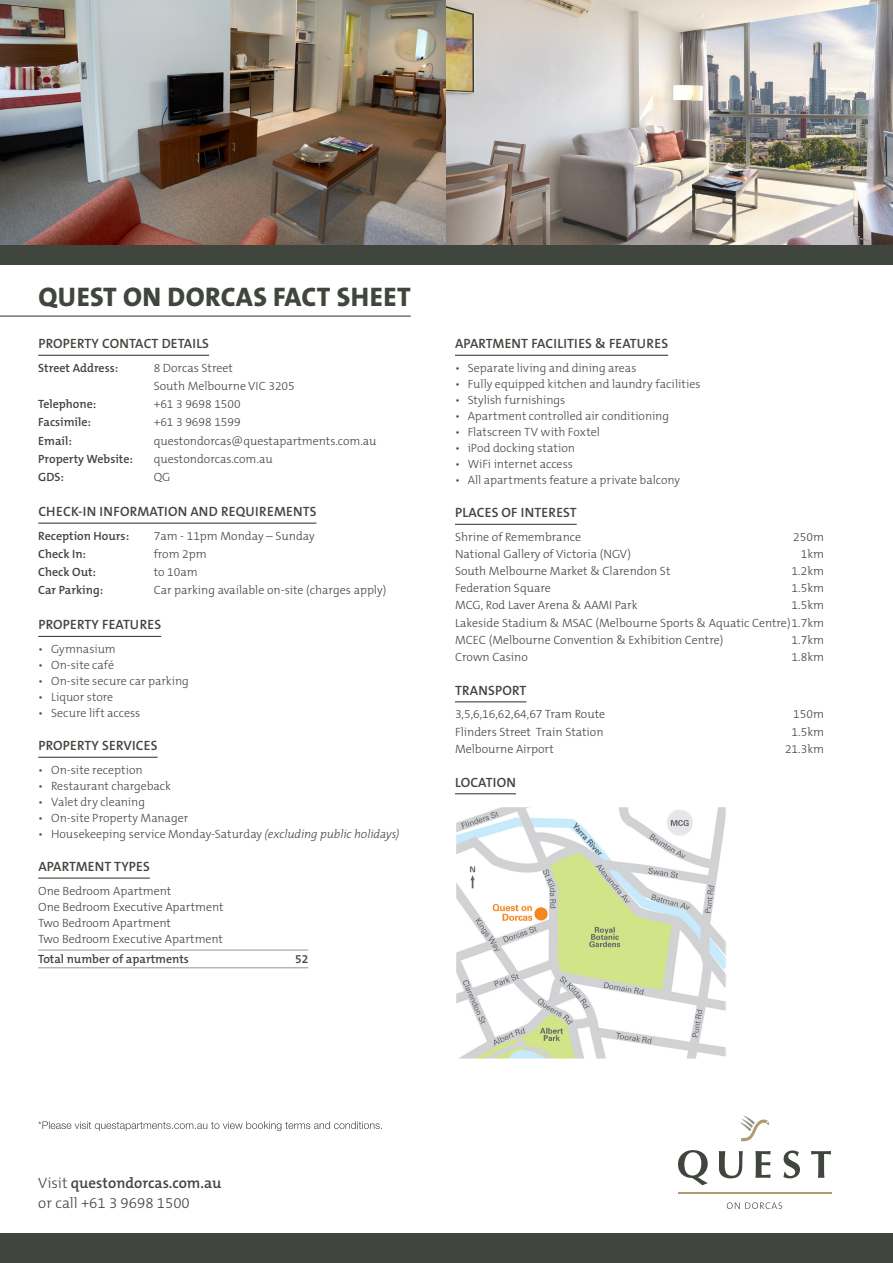
<style>
.page{position:relative;width:893px;height:1263px;background:#fff}
.page>*{position:absolute;margin:0;border:0;box-sizing:border-box;transform-origin:0 0}
.t1{font:800 27px "The Mix B W8";letter-spacing:.015em;color:#40453d}
.t2{font:600 15px "The Mix B W6";color:#40453d}
.t3{font:300 15px "The Mix B W3";color:#40453d}
.t4{font:600 13.5px "The Mix B W6";letter-spacing:.015em;color:#40453d}
.t5{font:300 12px/16px "The Mix B W3";color:#40453d}
.t6{font:300 12px "The Mix B W3";color:#484648}
.t7{font:600 12px "The Mix B W6";color:#40453d}
.s1{font-family:"The Mix Os F"}
.s2{font-family:"The Mix Os F";font-style:italic}
.s3{font-family:"The Mix B W3";font-weight:300}
</style>
<div class="page">
<svg style="left:38px;top:1121px;width:344px;height:10px"></svg>
<img style="left:0;top:0;width:893px;height:245px">
<hr style="left:0;top:316px;width:411px;height:1px;background:#40453d">
<hr style="left:455px;top:355px;width:213px;height:1px;background:#40453d">
<hr style="left:455px;top:524px;width:122px;height:1px;background:#40453d">
<hr style="left:455px;top:701px;width:71px;height:1px;background:#40453d">
<hr style="left:455px;top:793px;width:61px;height:1px;background:#40453d">
<img style="left:457px;top:808px;width:268px;height:250px">
<div style="left:455px;top:806px;width:272px;height:254px;border:1px solid #fff"></div>
<hr style="left:38px;top:355px;width:171px;height:1px;background:#40453d">
<hr style="left:38px;top:523px;width:278px;height:1px;background:#40453d">
<hr style="left:38px;top:636px;width:123px;height:1px;background:#40453d">
<hr style="left:38px;top:757px;width:120px;height:1px;background:#40453d">
<hr style="left:38px;top:877px;width:112px;height:2px;background:#40453d">
<hr style="left:38px;top:950px;width:270px;height:1px;background:#939598">
<hr style="left:38px;top:967px;width:270px;height:1px;background:#939598">
<div style="left:0;top:245px;width:893px;height:20px;background:#40453d"></div>
<div style="left:0;top:1233px;width:893px;height:30px;background:#40453d"></div>
<svg style="left:740px;top:1115px;width:29px;height:27px"></svg>
<svg style="left:678px;top:1150px;width:30px;height:35px"></svg>
<svg style="left:719px;top:1151px;width:24px;height:27px"></svg>
<svg style="left:755px;top:1151px;width:15px;height:27px"></svg>
<svg style="left:783px;top:1150px;width:17px;height:28px"></svg>
<svg style="left:811px;top:1151px;width:20px;height:27px"></svg>
<hr style="left:678px;top:1192px;width:153px;height:1px;background:#ad9d6e">
<svg style="left:727px;top:1202px;width:55px;height:7px"></svg>
<h1 class="t1" style="left:38px;top:280px;width:374px">QUEST ON DORCAS FACT SHEET</h1>
<p class="t4" style="left:38px;top:335px;width:172px">PROPERTY CONTACT DETAILS</p>
<p class="t7" style="left:38px;top:360px;width:82px">Street Address:</p>
<p class="t5" style="left:154px;top:359px;width:143px;line-height:18.1px">8 Dorcas Street<br>South Melbourne VIC 3205</p>
<p class="t7" style="left:38px;top:396px;width:60px">Telephone:</p>
<p class="t5" style="left:154px;top:396px;width:89px">+61 3 9698 1500</p>
<p class="t7" style="left:38px;top:415px;width:54px">Facsimile:</p>
<p class="t5" style="left:154px;top:414px;width:89px">+61 3 9698 1599</p>
<p class="t7" style="left:38px;top:433px;width:35px">Email:</p>
<p class="t5" style="left:154px;top:433px;width:224px">questondorcas@questapartments.com.au</p>
<p class="t7" style="left:38px;top:451px;width:96px">Property Website:</p>
<p class="t5" style="left:154px;top:451px;width:120px">questondorcas.com.au</p>
<p class="t7" style="left:38px;top:469px;width:27px">GDS:</p>
<p class="t5" style="left:154px;top:469px;width:18px">QG</p>
<p class="t4" style="left:38px;top:503px;width:280px">CHECK-IN INFORMATION AND REQUIREMENTS</p>
<p class="t7" style="left:38px;top:528px;width:92px">Reception Hours:</p>
<p class="t5" style="left:154px;top:528px;width:163px">7am - 11pm Monday – Sunday</p>
<p class="t7" style="left:38px;top:546px;width:49px">Check In:</p>
<p class="t5" style="left:154px;top:546px;width:55px">from 2pm</p>
<p class="t7" style="left:38px;top:564px;width:59px">Check Out:</p>
<p class="t5" style="left:154px;top:564px;width:45px">to 10am</p>
<p class="t7" style="left:38px;top:582px;width:66px">Car Parking:</p>
<p class="t5" style="left:154px;top:582px;width:234px">Car parking available on-site (charges apply)</p>
<p class="t4" style="left:38px;top:616px;width:124px">PROPERTY FEATURES</p>
<p class="t6" style="left:38px;top:641px;width:79px"><span class="s1">•</span> Gymnasium</p>
<p class="t6" style="left:38px;top:657px;width:77px"><span class="s1">•</span> On-site café</p>
<p class="t6" style="left:38px;top:673px;width:152px"><span class="s1">•</span> On-site secure car parking</p>
<p class="t6" style="left:38px;top:689px;width:77px"><span class="s1">•</span> Liquor store</p>
<p class="t6" style="left:38px;top:705px;width:104px"><span class="s1">•</span> Secure lift access</p>
<p class="t4" style="left:38px;top:737px;width:121px">PROPERTY SERVICES</p>
<p class="t6" style="left:38px;top:762px;width:106px"><span class="s1">•</span> On-site reception</p>
<p class="t6" style="left:38px;top:778px;width:134px"><span class="s1">•</span> Restaurant chargeback</p>
<p class="t6" style="left:38px;top:794px;width:108px"><span class="s1">•</span> Valet dry cleaning</p>
<p class="t6" style="left:38px;top:810px;width:151px"><span class="s1">•</span> On-site Property Manager</p>
<p class="t6" style="left:38px;top:826px;width:363px"><span class="s1">•</span> Housekeeping service Monday-Saturday <span class="s2">(excluding public holidays)</span></p>
<p class="t4" style="left:38px;top:858px;width:113px">APARTMENT TYPES</p>
<p class="t5" style="left:38px;top:883px;width:187px">One Bedroom Apartment<br>One Bedroom Executive Apartment<br>Two Bedroom Apartment<br>Two Bedroom Executive Apartment</p>
<p class="t7" style="left:38px;top:951px;width:152px">Total number of apartments</p>
<p class="t7" style="left:295px;top:951px;width:15px">52</p>
<p class="t4" style="left:455px;top:335px;width:215px">APARTMENT FACILITIES &amp; FEATURES</p>
<p class="t6" style="left:455px;top:360px;width:183px"><span class="s1">•</span> Separate living and dining areas</p>
<p class="t6" style="left:455px;top:376px;width:247px"><span class="s1">•</span> Fully equipped kitchen and laundry facilities</p>
<p class="t6" style="left:455px;top:392px;width:112px"><span class="s1">•</span> Stylish furnishings</p>
<p class="t6" style="left:455px;top:408px;width:216px"><span class="s1">•</span> Apartment controlled air conditioning</p>
<p class="t6" style="left:455px;top:424px;width:146px"><span class="s1">•</span> Flatscreen TV with Foxtel</p>
<p class="t6" style="left:455px;top:440px;width:121px"><span class="s1">•</span> iPod docking station</p>
<p class="t6" style="left:455px;top:456px;width:119px"><span class="s1">•</span> WiFi internet access</p>
<p class="t6" style="left:455px;top:473px;width:227px"><span class="s1">•</span> All apartments feature a private balcony</p>
<p class="t4" style="left:455px;top:504px;width:123px">PLACES OF INTEREST</p>
<p class="t5" style="left:455px;top:529px;width:128px">Shrine of Remembrance</p>
<p class="t5" style="left:793px;top:529px;width:32px">250m</p>
<p class="t5" style="left:455px;top:546px;width:177px">National Gallery of Victoria (NGV)</p>
<p class="t5" style="left:801px;top:546px;width:25px">1km</p>
<p class="t5" style="left:455px;top:563px;width:217px">South Melbourne Market &amp; Clarendon St</p>
<p class="t5" style="left:792px;top:563px;width:34px">1.2km</p>
<p class="t5" style="left:455px;top:580px;width:97px">Federation Square</p>
<p class="t5" style="left:792px;top:580px;width:34px">1.5km</p>
<p class="t5" style="left:455px;top:597px;width:184px">MCG, Rod Laver Arena &amp; AAMI Park</p>
<p class="t5" style="left:455px;top:597px;width:370px;line-height:17.1px;text-align:justify;text-indent:337px">1.5km Lakeside Stadium &amp; MSAC (Melbourne Sports &amp; Aquatic Centre)1.7km MCEC (Melbourne Convention &amp; Exhibition Centre)</p>
<p class="t5" style="left:792px;top:632px;width:34px">1.7km</p>
<p class="t5" style="left:455px;top:649px;width:74px">Crown Casino</p>
<p class="t5" style="left:792px;top:649px;width:34px">1.8km</p>
<p class="t4" style="left:455px;top:682px;width:73px">TRANSPORT</p>
<p class="t5" style="left:455px;top:706px;width:152px">3,5,6,16,62,64,67 Tram Route</p>
<p class="t5" style="left:793px;top:706px;width:32px">150m</p>
<p class="t5" style="left:455px;top:723px;width:150px">Flinders Street Train Station</p>
<p class="t5" style="left:792px;top:723px;width:34px">1.5km</p>
<p class="t5" style="left:455px;top:741px;width:100px">Melbourne Airport</p>
<p class="t5" style="left:785px;top:741px;width:40px">21.3km</p>
<p class="t4" style="left:455px;top:774px;width:62px">LOCATION</p>
<p class="t2" style="left:38px;top:1173px;width:185px"><span class="s3">Visit</span> questondorcas.com.au</p>
<p class="t3" style="left:38px;top:1193px;width:153px">or call +61 3 9698 1500</p>
</div>
